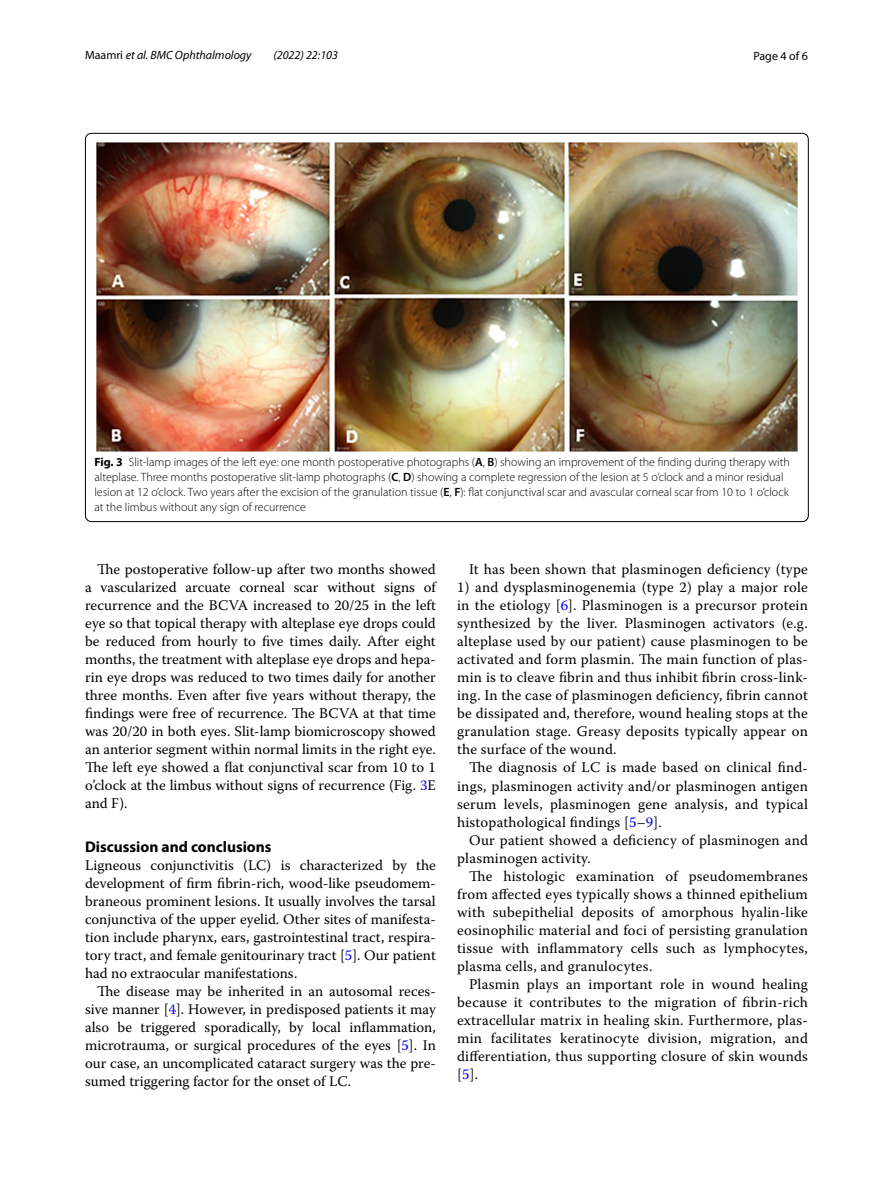
<style>
.page{position:relative;width:893px;height:1187px;background:#fff}
.page>*{position:absolute;margin:0;border:0;box-sizing:border-box;transform-origin:0 0}
.t1{font:700 15.45px "Myriad Pro";color:#000}
.t2{font:14.7px/18px "Warnock Pro";letter-spacing:.015em;color:#000;text-align:justify}
.t3{font:300 12px/15px "Myriad Pro";color:#000}
.t4{font:italic 12px "Myriad Pro";color:#000}
.t5{font:12px "Myriad Pro";color:#000}
.s1{font-style:normal}
.s2{font-weight:700}
.s3{font-weight:600}
.s4{color:#00f}
</style>
<div class="page">
<img style="left:97px;top:142px;width:700px;height:309px">
<p class="t4" style="left:85px;top:48px;width:168px"><span class="s1">Maamri</span> et al. BMC Ophthalmology</p>
<p class="t4" style="left:273px;top:48px;width:66px">(2022) 22:103</p>
<p class="t5" style="left:753px;top:48px;width:56px">Page 4 of 6</p>
<p class="t3" style="left:94px;top:455px;width:697px"><span class="s2">Fig. 3</span> Slit-lamp images of the left eye: one month postoperative photographs (<span class="s3">A</span>, <span class="s3">B</span>) showing an improvement of the finding during therapy with alteplase. Three months postoperative slit-lamp photographs (<span class="s3">C</span>, <span class="s3">D</span>) showing a complete regression of the lesion at 5 o’clock and a minor residual lesion at 12 o’clock. Two years after the excision of the granulation tissue (<span class="s3">E</span>, <span class="s3">F</span>): flat conjunctival scar and avascular corneal scar from 10 to 1 o’clock at the limbus without any sign of recurrence</p>
<p class="t2" style="left:85px;top:560px;width:352px;text-indent:12px">The postoperative follow-up after two months showed a vascularized arcuate corneal scar without signs of recurrence and the BCVA increased to 20/25 in the left eye so that topical therapy with alteplase eye drops could be reduced from hourly to five times daily. After eight months, the treatment with alteplase eye drops and hepa&shy;rin eye drops was reduced to two times daily for another three months. Even after five years without therapy, the findings were free of recurrence. The BCVA at that time was 20/20 in both eyes. Slit-lamp biomicroscopy showed an anterior segment within normal limits in the right eye.<br>The left eye showed a flat conjunctival scar from 10 to 1 o’clock at the limbus without signs of recurrence (Fig. <span class="s4">3</span>E and F).</p>
<p class="t1" style="left:85px;top:837px;width:188px">Discussion and conclusions</p>
<p class="t2" style="left:85px;top:856px;width:352px">Ligneous conjunctivitis (LC) is characterized by the development of firm fibrin-rich, wood-like pseudomem&shy;braneous prominent lesions. It usually involves the tarsal conjunctiva of the upper eyelid. Other sites of manifesta&shy;tion include pharynx, ears, gastrointestinal tract, respira&shy;tory tract, and female genitourinary tract [<span class="s4">5</span>]. Our patient had no extraocular manifestations.</p>
<p class="t2" style="left:85px;top:982px;width:352px;text-indent:12px">The disease may be inherited in an autosomal reces&shy;sive manner [<span class="s4">4</span>]. However, in predisposed patients it may also be triggered sporadically, by local inflammation, microtrauma, or surgical procedures of the eyes [<span class="s4">5</span>]. In our case, an uncomplicated cataract surgery was the pre&shy;sumed triggering factor for the onset of LC.</p>
<p class="t2" style="left:469px;top:560px;width:340px">It has been shown that plasminogen deficiency (type</p>
<p class="t2" style="left:457px;top:578px;width:352px">1) and dysplasminogenemia (type 2) play a major role in the etiology [<span class="s4">6</span>]. Plasminogen is a precursor protein synthesized by the liver. Plasminogen activators (e.g. alteplase used by our patient) cause plasminogen to be activated and form plasmin. The main function of plas&shy;min is to cleave fibrin and thus inhibit fibrin cross-link&shy;ing. In the case of plasminogen deficiency, fibrin cannot be dissipated and, therefore, wound healing stops at the granulation stage. Greasy deposits typically appear on the surface of the wound.</p>
<p class="t2" style="left:457px;top:758px;width:352px;text-indent:12px">The diagnosis of LC is made based on clinical find&shy;ings, plasminogen activity and/or plasminogen antigen serum levels, plasminogen gene analysis, and typical histopathological findings [<span class="s4">5</span>–<span class="s4">9</span>].</p>
<p class="t2" style="left:457px;top:830px;width:352px;text-indent:12px">Our patient showed a deficiency of plasminogen and plasminogen activity.</p>
<p class="t2" style="left:457px;top:866px;width:352px;text-indent:12px">The histologic examination of pseudomembranes from affected eyes typically shows a thinned epithelium with subepithelial deposits of amorphous hyalin-like eosinophilic material and foci of persisting granulation tissue with inflammatory cells such as lymphocytes, plasma cells, and granulocytes.</p>
<p class="t2" style="left:457px;top:974px;width:352px;text-indent:12px">Plasmin plays an important role in wound healing because it contributes to the migration of fibrin-rich extracellular matrix in healing skin. Furthermore, plas&shy;min facilitates keratinocyte division, migration, and differentiation, thus supporting closure of skin wounds [<span class="s4">5</span>].</p>
</div>
